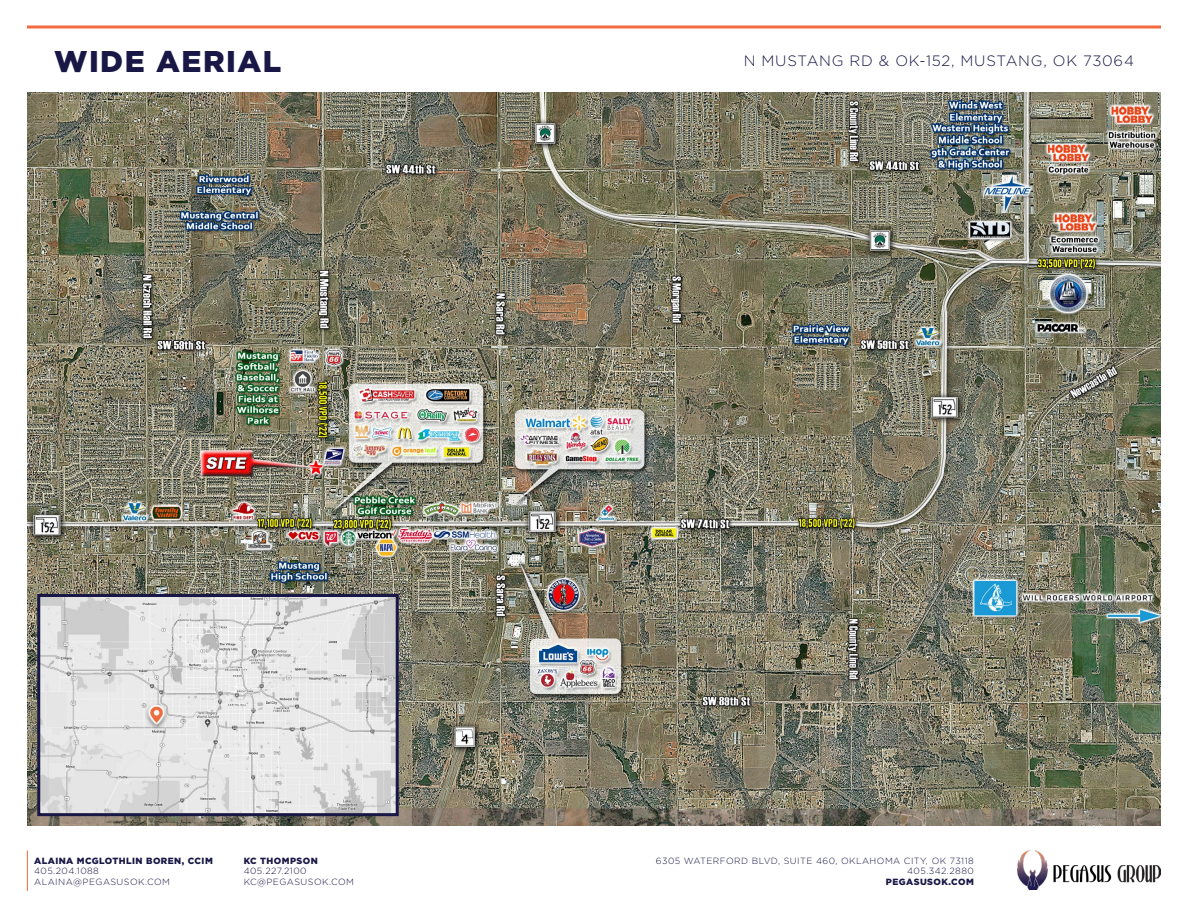
<style>
.page{position:relative;width:1188px;height:918px;background:#fff}
.page>*{position:absolute;margin:0;border:0;box-sizing:border-box;transform-origin:0 0}
.t1{font:900 30px "Gotham";letter-spacing:.05em;color:#191746}
.t2{font:300 15px "Gotham";letter-spacing:.05em;color:#191746}
.t3{font:300 9px/10.8px "Gotham";letter-spacing:.05em;color:#191746}
.t4{font:900 9px "Gotham";letter-spacing:.05em;color:#191746}
</style>
<div class="page">
<img style="left:1017px;top:851px;width:144px;height:39px">
<hr style="left:27px;top:850px;width:1px;height:41px;background:#f26b3e">
<hr style="left:27px;top:26px;width:1134px;height:2px;background:#f26b3e">
<img style="left:27px;top:92px;width:1134px;height:734px">
<img style="left:41px;top:598px;width:354px;height:214px">
<div style="left:37px;top:594px;width:362px;height:222px;border:3px solid #191746"></div>
<h1 class="t1" style="left:54px;top:40px;width:229px">WIDE AERIAL</h1>
<h2 class="t2" style="left:744px;top:51px;width:392px">N MUSTANG RD &amp; OK-152, MUSTANG, OK 73064</h2>
<p class="t4" style="left:34px;top:854px;width:180px">ALAINA MCGLOTHLIN BOREN, CCIM</p>
<p class="t3" style="left:34px;top:866px;width:137px">405.204.1088<br>ALAINA@PEGASUSOK.COM</p>
<p class="t4" style="left:244px;top:854px;width:76px">KC THOMPSON</p>
<p class="t3" style="left:244px;top:866px;width:112px">405.227.2100<br>KC@PEGASUSOK.COM</p>
<p class="t3" style="left:656px;top:855px;width:319px;text-align:right">6305 WATERFORD BLVD, SUITE 460, OKLAHOMA CITY, OK 73118<br>405.342.2880</p>
<p class="t4" style="left:886px;top:876px;width:89px">PEGASUSOK.COM</p>
</div>
